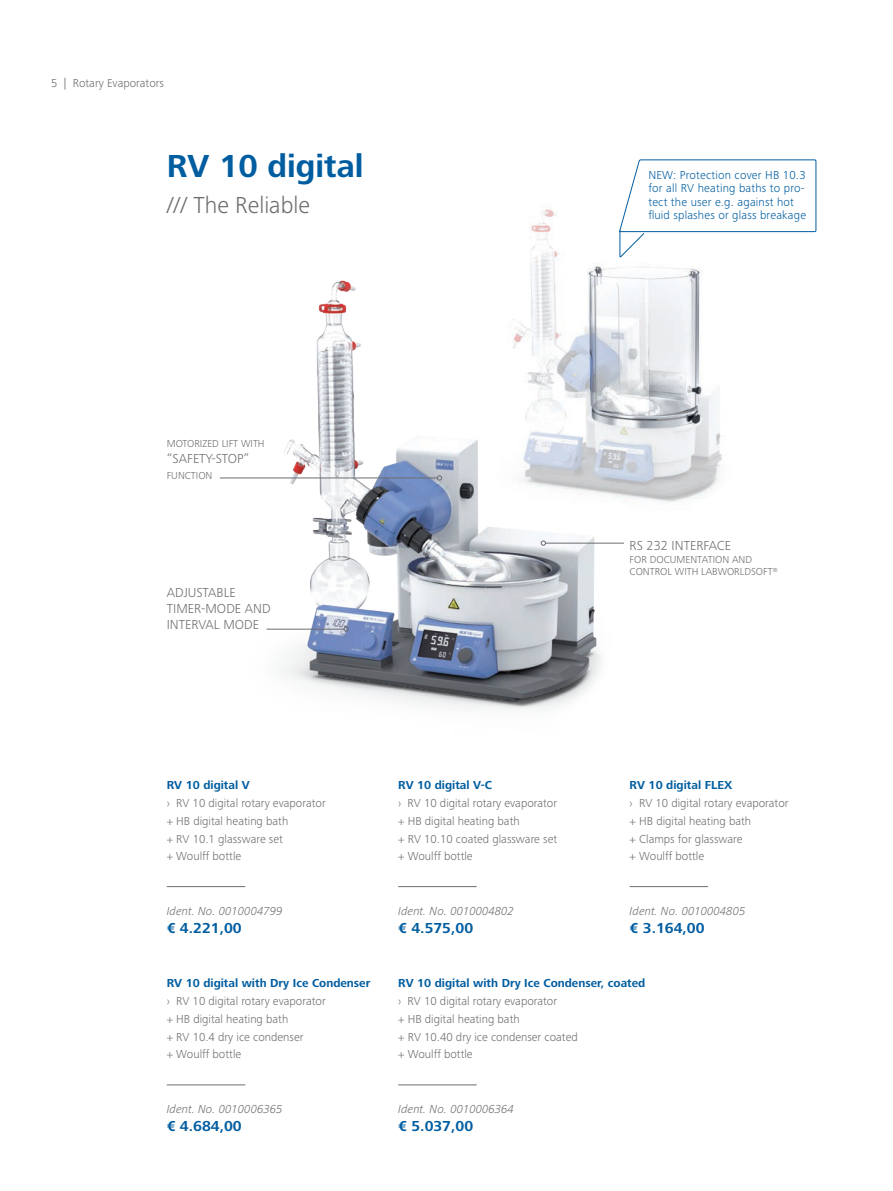
<style>
.page{position:relative;width:893px;height:1191px;background:#fff}
.page>*{position:absolute;margin:0;border:0;box-sizing:border-box;transform-origin:0 0}
.t1{font:700 33px "Frutiger Next IKA";color:#005da0}
.t2{font:300 24px "Frutiger Next IKA";color:#6c6d70}
.Fließtext{font:700 15px "Frutiger Next IKA";color:#005da0}
.Fließtext-2{font:300 13.5px "Frutiger Next IKA";color:#6c6d70}
.Fließtext-3{font:300 12px "Frutiger Next IKA";color:#6c6d70}
.Fließtext-4{font:700 12px "Frutiger Next IKA";color:#005da0}
.USP_bubble_text{font:300 12px/13.5px "Frutiger Next IKA";letter-spacing:.015em;color:#005da0}
.Fließtext-5{font:italic 300 12px "Frutiger Next IKA";color:#6c6d70}
.Fließtext-6{font:300 10.5px "Frutiger Next IKA";color:#6c6d70}
</style>
<div class="page">
<img style="left:541px;top:209px;width:181px;height:292px">
<hr style="left:630px;top:886px;width:78px;height:1px;background:#6c6d70">
<hr style="left:167px;top:1084px;width:78px;height:1px;background:#6c6d70">
<hr style="left:167px;top:886px;width:78px;height:1px;background:#6c6d70">
<hr style="left:398px;top:1084px;width:79px;height:1px;background:#6c6d70">
<hr style="left:398px;top:886px;width:79px;height:1px;background:#6c6d70">
<svg style="left:619px;top:159px;width:198px;height:98px"></svg>
<img style="left:223px;top:217px;width:458px;height:492px">
<svg style="left:541px;top:541px;width:5px;height:4px"></svg>
<hr style="left:546px;top:543px;width:78px;height:1px;background:#6c6d70">
<svg style="left:437px;top:475px;width:5px;height:5px"></svg>
<hr style="left:220px;top:478px;width:217px;height:1px;background:#6c6d70">
<svg style="left:344px;top:627px;width:5px;height:4px"></svg>
<hr style="left:267px;top:629px;width:77px;height:1px;background:#6c6d70">
<p class="Fließtext-3" style="left:51px;top:76px;width:115px">5 | Rotary Evaporators</p>
<p class="t1" style="left:167px;top:147px;width:198px">RV 10 digital</p>
<p class="t2" style="left:167px;top:191px;width:145px">/// The Reliable</p>
<p class="USP_bubble_text" style="left:648px;top:168px;width:159px">NEW: Protection cover HB 10.3 for all RV heating baths to pro&shy;tect the user e.g. against hot fluid splashes or glass breakage</p>
<p class="Fließtext-6" style="left:167px;top:437px;width:99px">MOTORIZED LIFT WITH</p>
<p class="Fließtext-2" style="left:167px;top:450px;width:84px">“SAFETY-STOP”</p>
<p class="Fließtext-6" style="left:167px;top:469px;width:47px">FUNCTION</p>
<p class="Fließtext-2" style="left:167px;top:584px;width:71px">ADJUSTABLE</p>
<p class="Fließtext-2" style="left:167px;top:600px;width:105px">TIMER-MODE AND</p>
<p class="Fließtext-2" style="left:167px;top:617px;width:94px">INTERVAL MODE</p>
<p class="Fließtext-2" style="left:630px;top:538px;width:103px">RS 232 INTERFACE</p>
<p class="Fließtext-6" style="left:630px;top:553px;width:124px">FOR DOCUMENTATION AND</p>
<p class="Fließtext-6" style="left:630px;top:565px;width:149px">CONTROL WITH LABWORLDSOFT<sup>®</sup></p>
<p class="Fließtext-4" style="left:167px;top:778px;width:84px">RV 10 digital V</p>
<p class="Fließtext-3" style="left:167px;top:796px;width:160px">› RV 10 digital rotary evaporator</p>
<p class="Fließtext-3" style="left:167px;top:814px;width:123px">+ HB digital heating bath</p>
<p class="Fließtext-3" style="left:167px;top:832px;width:118px">+ RV 10.1 glassware set</p>
<p class="Fließtext-3" style="left:167px;top:849px;width:76px">+ Woulff bottle</p>
<p class="Fließtext-5" style="left:167px;top:904px;width:117px">Ident. No. 0010004799</p>
<p class="Fließtext" style="left:167px;top:919px;width:76px">€ 4.221,00</p>
<p class="Fließtext-4" style="left:167px;top:976px;width:205px">RV 10 digital with Dry Ice Condenser</p>
<p class="Fließtext-3" style="left:167px;top:994px;width:160px">› RV 10 digital rotary evaporator</p>
<p class="Fließtext-3" style="left:167px;top:1012px;width:123px">+ HB digital heating bath</p>
<p class="Fließtext-3" style="left:167px;top:1030px;width:138px">+ RV 10.4 dry ice condenser</p>
<p class="Fließtext-3" style="left:167px;top:1047px;width:76px">+ Woulff bottle</p>
<p class="Fließtext-5" style="left:167px;top:1102px;width:117px">Ident. No. 0010006365</p>
<p class="Fließtext" style="left:167px;top:1117px;width:76px">€ 4.684,00</p>
<p class="Fließtext-4" style="left:398px;top:778px;width:95px">RV 10 digital V-C</p>
<p class="Fließtext-3" style="left:398px;top:796px;width:160px">› RV 10 digital rotary evaporator</p>
<p class="Fließtext-3" style="left:398px;top:814px;width:123px">+ HB digital heating bath</p>
<p class="Fließtext-3" style="left:398px;top:832px;width:161px">+ RV 10.10 coated glassware set</p>
<p class="Fließtext-3" style="left:398px;top:849px;width:76px">+ Woulff bottle</p>
<p class="Fließtext-5" style="left:398px;top:904px;width:117px">Ident. No. 0010004802</p>
<p class="Fließtext" style="left:398px;top:919px;width:76px">€ 4.575,00</p>
<p class="Fließtext-4" style="left:630px;top:778px;width:104px">RV 10 digital FLEX</p>
<p class="Fließtext-3" style="left:630px;top:796px;width:160px">› RV 10 digital rotary evaporator</p>
<p class="Fließtext-3" style="left:630px;top:814px;width:123px">+ HB digital heating bath</p>
<p class="Fließtext-3" style="left:630px;top:832px;width:114px">+ Clamps for glassware</p>
<p class="Fließtext-3" style="left:630px;top:849px;width:76px">+ Woulff bottle</p>
<p class="Fließtext-5" style="left:630px;top:904px;width:117px">Ident. No. 0010004805</p>
<p class="Fließtext" style="left:630px;top:919px;width:76px">€ 3.164,00</p>
<p class="Fließtext-4" style="left:398px;top:976px;width:249px">RV 10 digital with Dry Ice Condenser, coated</p>
<p class="Fließtext-3" style="left:398px;top:994px;width:160px">› RV 10 digital rotary evaporator</p>
<p class="Fließtext-3" style="left:398px;top:1012px;width:123px">+ HB digital heating bath</p>
<p class="Fließtext-3" style="left:398px;top:1030px;width:181px">+ RV 10.40 dry ice condenser coated</p>
<p class="Fließtext-3" style="left:398px;top:1047px;width:76px">+ Woulff bottle</p>
<p class="Fließtext-5" style="left:398px;top:1102px;width:117px">Ident. No. 0010006364</p>
<p class="Fließtext" style="left:398px;top:1117px;width:76px">€ 5.037,00</p>
</div>
